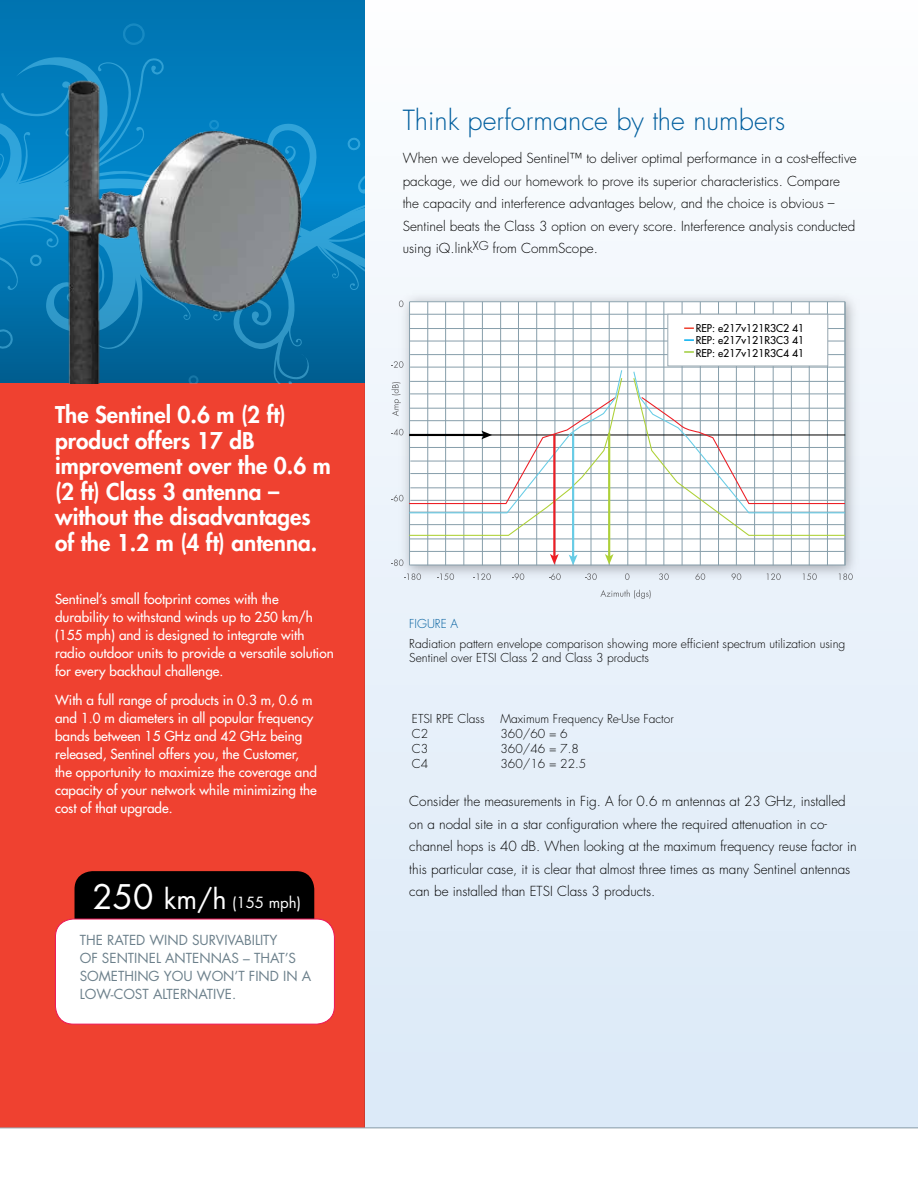
<style>
.page{position:relative;width:918px;height:1188px;background:#fff}
.page>*{position:absolute;margin:0;border:0;box-sizing:border-box;transform-origin:0 0}
.t1{font:300 27px "Futura Std";color:#005e9e}
.t2{font:27px "Futura Std";color:#fff}
.t3{font:800 22.5px/25.5px "Futura Std";color:#fff}
.t4{font:15px "Futura Std";color:#fff}
.t5{font:300 13.5px/22.5px "Futura Std";color:#000}
.t6{font:500 13.5px/18px "Futura Std";color:#fff}
.t7{font:13.5px/18px "Futura Std";color:#6c808b}
.t8{font:300 12px/14.4px "Futura Std";color:#000}
.t9{font:300 12px "Futura Std";color:#005e9e}
.t10{font:500 10.5px/12.6px "Futura Std";color:#000;text-align:justify}
.s1{font-size:33px}
</style>
<div class="page">
<div style="left:0;top:0;width:364px;height:384px;background:#0075b1"></div>
<div style="left:0;top:384px;width:364px;height:744px;background:#ef4130"></div>
<div style="left:364px;top:0;width:554px;height:1128px;background:linear-gradient(to bottom,#fcfdfe,#dbe9f7)"></div>
<img style="left:396px;top:288px;width:467px;height:295px">
<div style="left:410px;top:302px;width:435px;height:263px;background:#fff"></div>
<hr style="left:409px;top:302px;width:1px;height:263px;background:#879eaa">
<hr style="left:845px;top:302px;width:1px;height:263px;background:#879eaa">
<hr style="left:427px;top:302px;width:1px;height:263px;background:#879eaa">
<hr style="left:445px;top:302px;width:1px;height:263px;background:#879eaa">
<hr style="left:464px;top:302px;width:1px;height:263px;background:#879eaa">
<hr style="left:482px;top:302px;width:1px;height:263px;background:#879eaa">
<hr style="left:500px;top:302px;width:1px;height:263px;background:#879eaa">
<hr style="left:518px;top:302px;width:1px;height:263px;background:#879eaa">
<hr style="left:536px;top:302px;width:1px;height:263px;background:#879eaa">
<hr style="left:555px;top:302px;width:1px;height:263px;background:#879eaa">
<hr style="left:573px;top:302px;width:1px;height:263px;background:#879eaa">
<hr style="left:591px;top:302px;width:1px;height:263px;background:#879eaa">
<hr style="left:609px;top:302px;width:1px;height:263px;background:#879eaa">
<hr style="left:628px;top:302px;width:1px;height:263px;background:#879eaa">
<hr style="left:646px;top:302px;width:1px;height:263px;background:#879eaa">
<hr style="left:664px;top:302px;width:1px;height:263px;background:#879eaa">
<hr style="left:682px;top:302px;width:1px;height:263px;background:#879eaa">
<hr style="left:700px;top:302px;width:1px;height:263px;background:#879eaa">
<hr style="left:718px;top:302px;width:1px;height:263px;background:#879eaa">
<hr style="left:736px;top:302px;width:1px;height:263px;background:#879eaa">
<hr style="left:754px;top:302px;width:1px;height:263px;background:#879eaa">
<hr style="left:773px;top:302px;width:1px;height:263px;background:#879eaa">
<hr style="left:791px;top:302px;width:1px;height:263px;background:#879eaa">
<hr style="left:809px;top:302px;width:1px;height:263px;background:#879eaa">
<hr style="left:827px;top:302px;width:1px;height:263px;background:#879eaa">
<hr style="left:410px;top:301px;width:435px;height:1px;background:#879eaa">
<hr style="left:410px;top:314px;width:435px;height:1px;background:#879eaa">
<hr style="left:410px;top:328px;width:435px;height:1px;background:#879eaa">
<hr style="left:410px;top:341px;width:435px;height:1px;background:#879eaa">
<hr style="left:410px;top:354px;width:436px;height:1px;background:#879eaa">
<hr style="left:410px;top:367px;width:436px;height:1px;background:#879eaa">
<hr style="left:410px;top:381px;width:436px;height:1px;background:#879eaa">
<hr style="left:410px;top:394px;width:436px;height:1px;background:#879eaa">
<hr style="left:410px;top:408px;width:435px;height:1px;background:#879eaa">
<hr style="left:410px;top:420px;width:435px;height:1px;background:#879eaa">
<hr style="left:410px;top:435px;width:435px;height:1px;background:#000">
<hr style="left:410px;top:447px;width:435px;height:1px;background:#879eaa">
<hr style="left:410px;top:461px;width:436px;height:1px;background:#879eaa">
<hr style="left:410px;top:473px;width:436px;height:1px;background:#879eaa">
<hr style="left:410px;top:488px;width:436px;height:1px;background:#879eaa">
<hr style="left:410px;top:500px;width:436px;height:1px;background:#879eaa">
<hr style="left:410px;top:512px;width:435px;height:1px;background:#879eaa">
<hr style="left:410px;top:524px;width:435px;height:1px;background:#879eaa">
<hr style="left:410px;top:539px;width:435px;height:1px;background:#879eaa">
<hr style="left:410px;top:551px;width:435px;height:1px;background:#879eaa">
<hr style="left:410px;top:565px;width:435px;height:1px;background:#879eaa">
<svg style="left:633px;top:370px;width:213px;height:166px"></svg>
<hr style="left:553px;top:434px;width:2px;height:123px;background:#ed1d24">
<svg style="left:550px;top:554px;width:9px;height:11px"></svg>
<hr style="left:572px;top:433px;width:2px;height:125px;background:#67cce6">
<svg style="left:569px;top:555px;width:9px;height:10px"></svg>
<hr style="left:608px;top:433px;width:2px;height:124px;background:#aed136">
<svg style="left:605px;top:554px;width:9px;height:11px"></svg>
<svg style="left:404px;top:573px;width:17px;height:7px"></svg>
<svg style="left:437px;top:573px;width:17px;height:7px"></svg>
<svg style="left:474px;top:573px;width:17px;height:7px"></svg>
<svg style="left:512px;top:573px;width:12px;height:7px"></svg>
<svg style="left:549px;top:573px;width:12px;height:7px"></svg>
<svg style="left:585px;top:573px;width:12px;height:7px"></svg>
<svg style="left:625px;top:573px;width:5px;height:7px"></svg>
<svg style="left:659px;top:573px;width:10px;height:7px"></svg>
<svg style="left:695px;top:573px;width:10px;height:7px"></svg>
<svg style="left:731px;top:573px;width:10px;height:7px"></svg>
<svg style="left:767px;top:573px;width:14px;height:7px"></svg>
<svg style="left:803px;top:573px;width:14px;height:7px"></svg>
<svg style="left:839px;top:573px;width:14px;height:7px"></svg>
<svg style="left:399px;top:300px;width:5px;height:7px"></svg>
<svg style="left:392px;top:559px;width:12px;height:7px"></svg>
<svg style="left:392px;top:361px;width:231px;height:175px"></svg>
<svg style="left:600px;top:590px;width:51px;height:9px"></svg>
<svg style="left:0;top:24px;width:364px;height:360px"></svg>
<img style="left:50px;top:26px;width:276px;height:358px">
<div style="left:75px;top:871px;width:239px;height:48px;background:#000"></div>
<div style="left:55px;top:919px;width:279px;height:105px;background:#fff;border-radius:18px"></div>
<div style="left:55px;top:919px;width:280px;height:106px;border:1px solid #ed1556;border-radius:18px"></div>
<hr style="left:0;top:1128px;width:918px;height:1px;background:#9baab3">
<div style="left:667px;top:314px;width:161px;height:52px;background:#fff;border:1px solid #9baab3"></div>
<svg style="left:684px;top:327px;width:10px;height:2px"></svg>
<svg style="left:684px;top:339px;width:10px;height:2px"></svg>
<svg style="left:684px;top:351px;width:10px;height:2px"></svg>
<h2 class="t3" style="left:55px;top:402px;width:277px">The Sentinel 0.6 m (2 ft) product offers 17 dB improvement over the 0.6 m (2 ft) Class 3 antenna – without the disadvantages of the 1.2 m (4 ft) antenna.</h2>
<p class="t6" style="left:55px;top:590px;width:280px">Sentinel’s small footprint comes with the durability to withstand winds up to 250 km/h (155 mph) and is designed to integrate with radio outdoor units to provide a versatile solution for every backhaul challenge.</p>
<p class="t6" style="left:55px;top:691px;width:263px">With a full range of products in 0.3 m, 0.6 m and 1.0 m diameters in all popular frequency bands between 15 GHz and 42 GHz being released, Sentinel offers you, the Customer, the opportunity to maximize the coverage and capacity of your network while minimizing the cost of that upgrade.</p>
<h1 class="t2" style="left:93px;top:882px;width:136px"><span class="s1">250</span> KM/H</h1>
<p class="t7" style="left:80px;top:931px;width:233px">THE RATED WIND SURVIVABILITY<br>OF SENTINEL ANTENNAS – THAT’S<br>SOMETHING YOU WON’T FIND IN A<br>LOW-COST ALTERNATIVE.</p>
<p class="t4" style="left:232px;top:893px;width:71px">(155 MPH)</p>
<h1 class="t1" style="left:403px;top:104px;width:384px">Think performance by the numbers</h1>
<p class="t5" style="left:403px;top:148px;width:456px">When we developed Sentinel™ to deliver optimal performance in a cost-effective package, we did our homework to prove its superior characteristics. Compare the capacity and interference advantages below, and the choice is obvious – Sentinel beats the Class 3 option on every score. Interference analysis conducted using iQ.link<sup>XG</sup> from CommScope.</p>
<p class="t10" style="left:696px;top:322px;width:110px">REP: e217v121R3C2 41<br>REP: e217v121R3C3 41<br>REP: e217v121R3C4 41</p>
<p class="t9" style="left:409px;top:616px;width:51px">FIGURE A</p>
<p class="t8" style="left:409px;top:636px;width:438px">Radiation pattern envelope comparison showing more efficient spectrum utilization using<br>Sentinel over ETSI Class 2 and Class 3 products</p>
<p class="t8" style="left:412px;top:712px;width:74px">ETSI RPE Class</p>
<p class="t8" style="left:500px;top:712px;width:175px">Maximum Frequency Re-Use Factor</p>
<p class="t8" style="left:412px;top:727px;width:18px">C2</p>
<p class="t8" style="left:500px;top:727px;width:69px">360/60 = 6</p>
<p class="t8" style="left:412px;top:742px;width:18px">C3</p>
<p class="t8" style="left:500px;top:742px;width:80px">360/46 = 7.8</p>
<p class="t8" style="left:412px;top:757px;width:18px">C4</p>
<p class="t8" style="left:500px;top:757px;width:87px">360/16 = 22.5</p>
<p class="t5" style="left:409px;top:790px;width:449px">Consider the measurements in Fig. A for 0.6 m antennas at 23 GHz, installed on a nodal site in a star configuration where the required attenuation in co&shy;channel hops is 40 dB. When looking at the maximum frequency reuse factor in this particular case, it is clear that almost three times as many Sentinel antennas can be installed than ETSI Class 3 products.</p>
</div>
